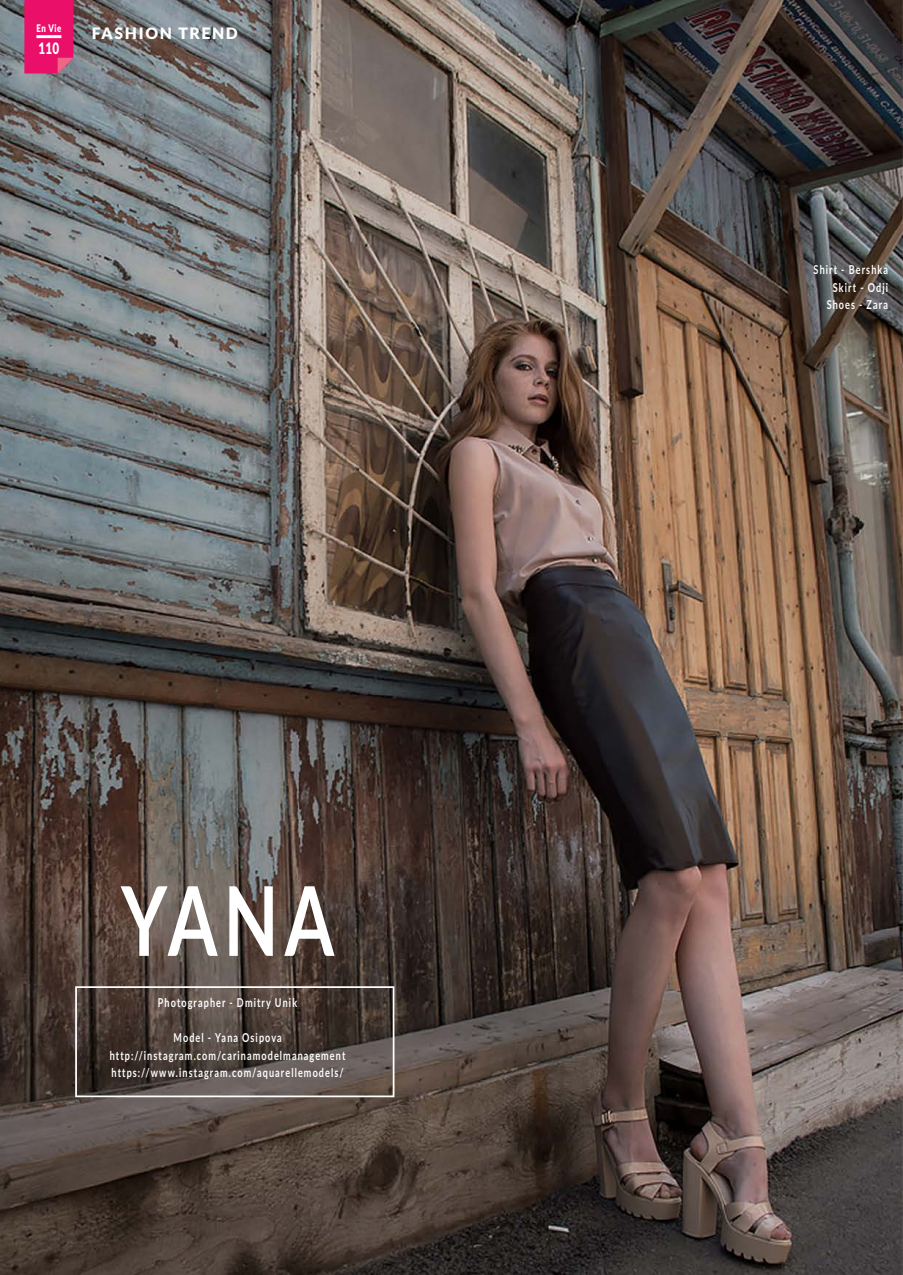
<style>
.page{position:relative;width:903px;height:1275px;background:#fff}
.page>*{position:absolute;margin:0;border:0;box-sizing:border-box;transform-origin:0 0}
.t1{font:700 96.25px "Lato";color:#fff;scale:.74 1}
.t2{font:900 15.75px "Lato";letter-spacing:.1em;color:#fff}
.t3{font:900 15.75px "Lato";letter-spacing:.1em;color:#fff;scale:.74 1}
.t4{font:700 12.25px/17.5px "Lato";letter-spacing:.12em;color:#fff;text-align:right;scale:.74 1}
.t5{font:900 10.5px "Lato";color:#fff;scale:.74 1}
</style>
<div class="page">
<img style="left:0;top:0;width:903px;height:1275px">
<div style="left:75px;top:986px;width:319px;height:111px;border:2px solid #fff"></div>
<svg style="left:24px;top:0;width:49px;height:74px;background:#e4176b"></svg>
<hr style="left:36px;top:35px;width:25px;height:3px;background:#fff">
<p class="t5" style="left:36px;top:20px;width:35px">En Vie</p>
<p class="t3" style="left:38px;top:37px;width:30px">110</p>
<p class="t2" style="left:92px;top:22px;width:148px">FASHION TREND</p>
<h1 class="t1" style="left:121px;top:850px;width:290px">YANA</h1>
<p class="t4" style="left:158px;top:993px;width:190px">Photographer - Dmitry Unik</p>
<p class="t4" style="left:110px;top:1028px;width:320px;text-align:center">Model - Yana Osipova http://instagram.com/carinamodelmanagement https://www.instagram.com/aquarellemodels/</p>
<p class="t4" style="left:813px;top:261px;width:102px">Shirt - Bershka<br>Skirt - Odji<br>Shoes - Zara</p>
</div>
